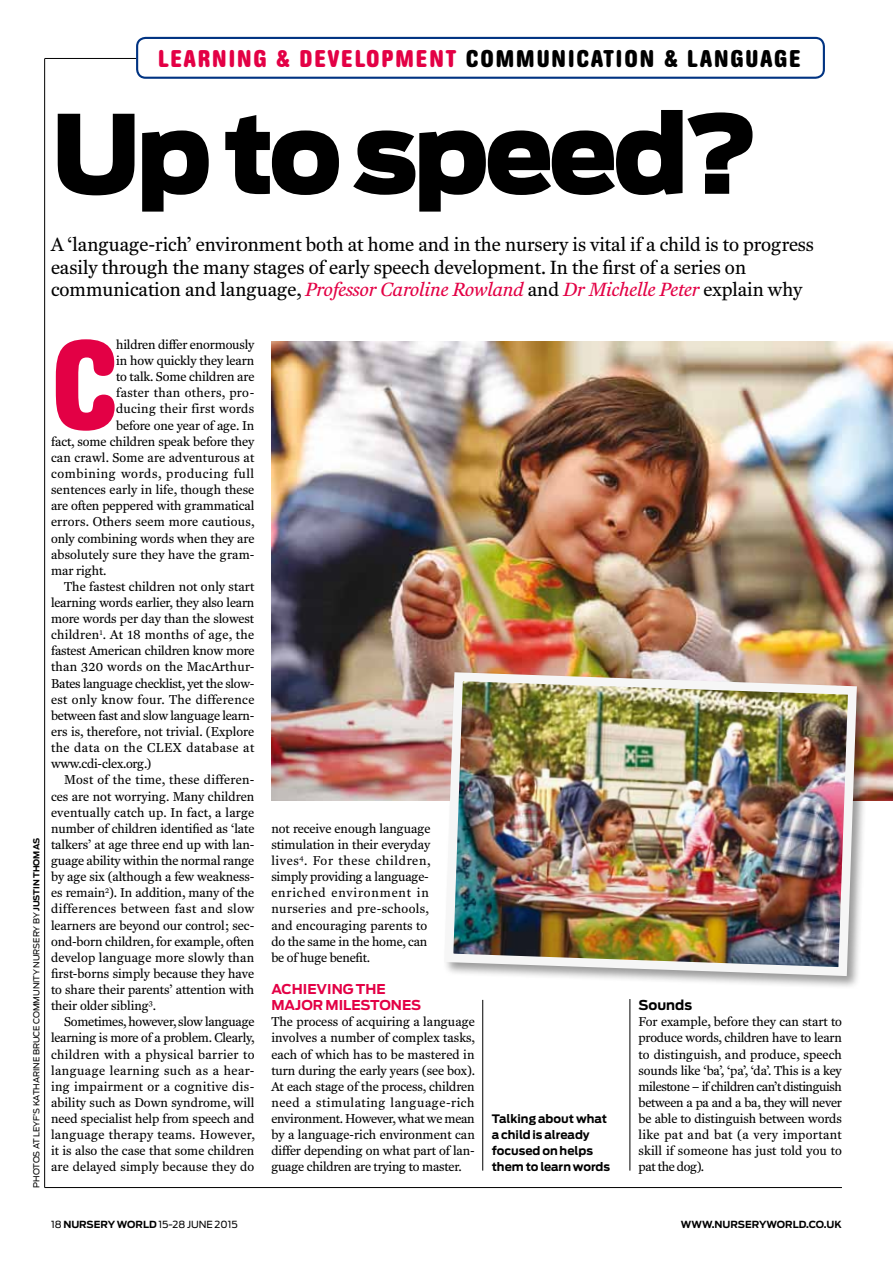
<style>
.page{position:relative;width:893px;height:1263px;background:#fff}
.page>*{position:absolute;margin:0;border:0;box-sizing:border-box;transform-origin:0 0}
.t1{font:700 condensed 126.15px "AG Book Rounded BQ";color:#e30045}
.t2{font:900 108px "Antenna";letter-spacing:-.04em;color:#000}
.t3{font:700 condensed 24px "AG Book Rounded BQ";letter-spacing:.08em;color:#e30045}
.t4{font:700 condensed 24px "AG Book Rounded BQ";letter-spacing:.08em;color:#000}
.t5{font:19.5px/22.5px "Fenway";color:#000}
.t6{font:700 13.5px "Antenna";color:#e30045}
.t7{font:700 13.5px "Antenna";color:#000}
.t8{font:13.2px/16.2px "Fenway";color:#000;text-align:justify}
.t9{font:13.2px "Fenway";letter-spacing:.025em;color:#000}
.t10{font:13.2px "Fenway";letter-spacing:.02em;color:#000}
.t11{font:13.2px "Fenway";letter-spacing:.035em;color:#000}
.t12{font:13.2px "Fenway";letter-spacing:.03em;color:#000}
.t13{font:13.2px "Fenway";letter-spacing:-.02em;color:#000}
.t14{font:13.2px "Fenway";letter-spacing:.045em;color:#000}
.t15{font:700 11.7px/16px "Antenna";color:#000}
.t16{font:700 9.75px "Antenna";letter-spacing:-.01em;color:#000}
.t17{font:9.75px "Antenna";color:#000}
.t18{font:8.25px "Antenna";color:#000}
.s1{color:#000}
.s2{font-style:italic;color:#e30045}
.s3{font-weight:700}
.s4{font-weight:400}
</style>
<div class="page">
<hr style="left:45px;top:58px;width:91px;height:1px;background:#000">
<hr style="left:44px;top:59px;width:1px;height:1128px;background:#000">
<hr style="left:45px;top:1187px;width:797px;height:1px;background:#000">
<hr style="left:482px;top:1000px;width:1px;height:170px;background:#000">
<hr style="left:630px;top:999px;width:1px;height:171px;background:#000">
<div style="left:136px;top:37px;width:689px;height:42px;border:2px solid #003382;border-radius:9px"></div>
<img style="left:271px;top:341px;width:622px;height:460px">
<div style="left:442px;top:670px;width:428px;height:319px;background:#000;opacity:.4"></div>
<img style="left:440px;top:668px;width:421px;height:312px">
<h3 class="t3" style="left:158px;top:44px;width:341px">LEARNING &amp; DEVELOPMENT <span class="s1">COMM</span></h3>
<h3 class="t4" style="left:537px;top:44px;width:266px">UNICATION &amp; LANGUAGE</h3>
<h2 class="t2" style="left:51px;top:90px;width:709px">Up to speed?</h2>
<p class="t5" style="left:51px;top:233px;width:764px">A ‘language-rich’ environment both at home and in the nursery is vital if a child is to progress easily through the many stages of early speech development. In the first of a series on communication and language, <span class="s2">Professor Caroline Rowland</span> and <span class="s2">Dr Michelle Peter</span> explain why</p>
<p class="t18" style="left:31px;top:1188px;width:351px;rotate:-90deg">photos at leyf’s katharine bruce community nursery by <span class="s3">justin thomas</span></p>
<h1 class="t1" style="left:51px;top:312px;width:67px">C</h1>
<p class="t8" style="left:116px;top:336px;width:140px">hildren differ enormously</p>
<p class="t8" style="left:116px;top:352px;width:140px">in how quickly they learn</p>
<p class="t8" style="left:116px;top:369px;width:140px">to talk. Some children are</p>
<p class="t12" style="left:116px;top:385px;width:140px">faster than others, pro-</p>
<p class="t10" style="left:116px;top:401px;width:140px">ducing their first words</p>
<p class="t8" style="left:116px;top:417px;width:140px">before one year of age. In</p>
<p class="t8" style="left:51px;top:433px;width:205px">fact, some children speak before they</p>
<p class="t8" style="left:51px;top:449px;width:205px">can crawl. Some are adventurous at</p>
<p class="t14" style="left:51px;top:465px;width:205px">combining words, producing full</p>
<p class="t8" style="left:51px;top:481px;width:205px">sentences early in life, though these</p>
<p class="t8" style="left:51px;top:498px;width:205px">are often peppered with grammatical</p>
<p class="t10" style="left:51px;top:514px;width:205px">errors. Others seem more cautious,</p>
<p class="t8" style="left:51px;top:530px;width:205px">only combining words when they are</p>
<p class="t8" style="left:51px;top:546px;width:205px">absolutely sure they have the gram-</p>
<p class="t8" style="left:51px;top:562px;width:57px">mar right.</p>
<p class="t8" style="left:64px;top:578px;width:192px">The fastest children not only start</p>
<p class="t8" style="left:51px;top:594px;width:205px">learning words earlier, they also learn</p>
<p class="t8" style="left:51px;top:610px;width:205px">more words per day than the slowest</p>
<p class="t9" style="left:51px;top:627px;width:205px">children<sup>1</sup>. At 18 months of age, the</p>
<p class="t8" style="left:51px;top:643px;width:205px">fastest American children know more</p>
<p class="t10" style="left:51px;top:659px;width:205px">than 320 words on the MacArthur-</p>
<p class="t8" style="left:51px;top:675px;width:205px">Bates language checklist, yet the slow-</p>
<p class="t12" style="left:51px;top:691px;width:205px">est only know four. The difference</p>
<p class="t8" style="left:51px;top:707px;width:205px">between fast and slow language learn-</p>
<p class="t8" style="left:51px;top:723px;width:205px">ers is, therefore, not trivial. (Explore</p>
<p class="t11" style="left:51px;top:739px;width:205px">the data on the CLEX database at</p>
<p class="t8" style="left:51px;top:756px;width:102px">www.cdi-clex.org.)</p>
<p class="t9" style="left:64px;top:772px;width:192px">Most of the time, these differen-</p>
<p class="t8" style="left:51px;top:788px;width:205px">ces are not worrying. Many children</p>
<p class="t10" style="left:51px;top:804px;width:205px">eventually catch up. In fact, a large</p>
<p class="t8" style="left:51px;top:820px;width:205px">number of children identified as ‘late</p>
<p class="t8" style="left:51px;top:836px;width:205px">talkers’ at age three end up with lan-</p>
<p class="t8" style="left:51px;top:852px;width:205px">guage ability within the normal range</p>
<p class="t8" style="left:51px;top:868px;width:205px">by age six (although a few weakness-</p>
<p class="t8" style="left:51px;top:885px;width:205px">es remain<sup>2</sup>). In addition, many of the</p>
<p class="t11" style="left:51px;top:901px;width:205px">differences between fast and slow</p>
<p class="t8" style="left:51px;top:917px;width:205px">learners are beyond our control; sec-</p>
<p class="t8" style="left:51px;top:933px;width:205px">ond-born children, for example, often</p>
<p class="t8" style="left:51px;top:949px;width:205px">develop language more slowly than</p>
<p class="t8" style="left:51px;top:965px;width:205px">first-borns simply because they have</p>
<p class="t8" style="left:51px;top:981px;width:205px">to share their parents’ attention with</p>
<p class="t8" style="left:51px;top:997px;width:106px">their older sibling<sup>3</sup>.</p>
<p class="t13" style="left:64px;top:1014px;width:192px">Sometimes, however, slow language</p>
<p class="t8" style="left:51px;top:1030px;width:205px">learning is more of a problem. Clearly,</p>
<p class="t12" style="left:51px;top:1046px;width:205px">children with a physical barrier to</p>
<p class="t11" style="left:51px;top:1062px;width:205px">language learning such as a hear-</p>
<p class="t9" style="left:51px;top:1078px;width:205px">ing impairment or a cognitive dis-</p>
<p class="t8" style="left:51px;top:1094px;width:205px">ability such as Down syndrome, will</p>
<p class="t8" style="left:51px;top:1110px;width:205px">need specialist help from speech and</p>
<p class="t9" style="left:51px;top:1126px;width:205px">language therapy teams. However,</p>
<p class="t8" style="left:51px;top:1143px;width:205px">it is also the case that some children</p>
<p class="t8" style="left:51px;top:1159px;width:205px">are delayed simply because they do</p>
<p class="t16" style="left:51px;top:1218px;width:148px"><span class="s4">18</span> nursery world <span class="s4">15-28 JUNE</span></p>
<p class="t17" style="left:215px;top:1218px;width:25px">2015</p>
<p class="t8" style="left:271px;top:820px;width:161px;text-align:left">not receive enough language stimulation in their everyday lives<sup>4</sup>. For these children, simply providing a language&shy;enriched environment in nurseries and pre-schools, and encouraging parents to do the same in the home, can be of huge benefit.</p>
<p class="t6" style="left:271px;top:981px;width:10px">ACHIE</p>
<p class="t6" style="left:317px;top:981px;width:50px">VING THE</p>
<p class="t6" style="left:271px;top:997px;width:12px">MAJOR</p>
<p class="t6" style="left:325px;top:997px;width:11px">MILESTONES</p>
<p class="t8" style="left:271px;top:1014px;width:205px">The process of acquiring a language involves a number of complex tasks, each of which has to be mastered in turn during the early years (see box).<br>At each stage of the process, children need a stimulating language-rich environment. However, what we mean by a language-rich environment can differ depending on what part of lan&shy;guage children are trying to master.</p>
<p class="t15" style="left:492px;top:1111px;width:120px">Talking about what a child is already focused on helps them to learn words</p>
<p class="t7" style="left:639px;top:997px;width:55px">Sounds</p>
<p class="t8" style="left:639px;top:1014px;width:205px">For example, before they can start to produce words, children have to learn to distinguish, and produce, speech sounds like ‘ba’, ‘pa’, ‘da’. This is a key milestone – if children can’t distinguish between a pa and a ba, they will never be able to distinguish between words like pat and bat (a very important skill if someone has just told you to pat the dog).</p>
<p class="t16" style="left:681px;top:1218px;width:162px">www.nurseryworld.co.uk</p>
</div>
